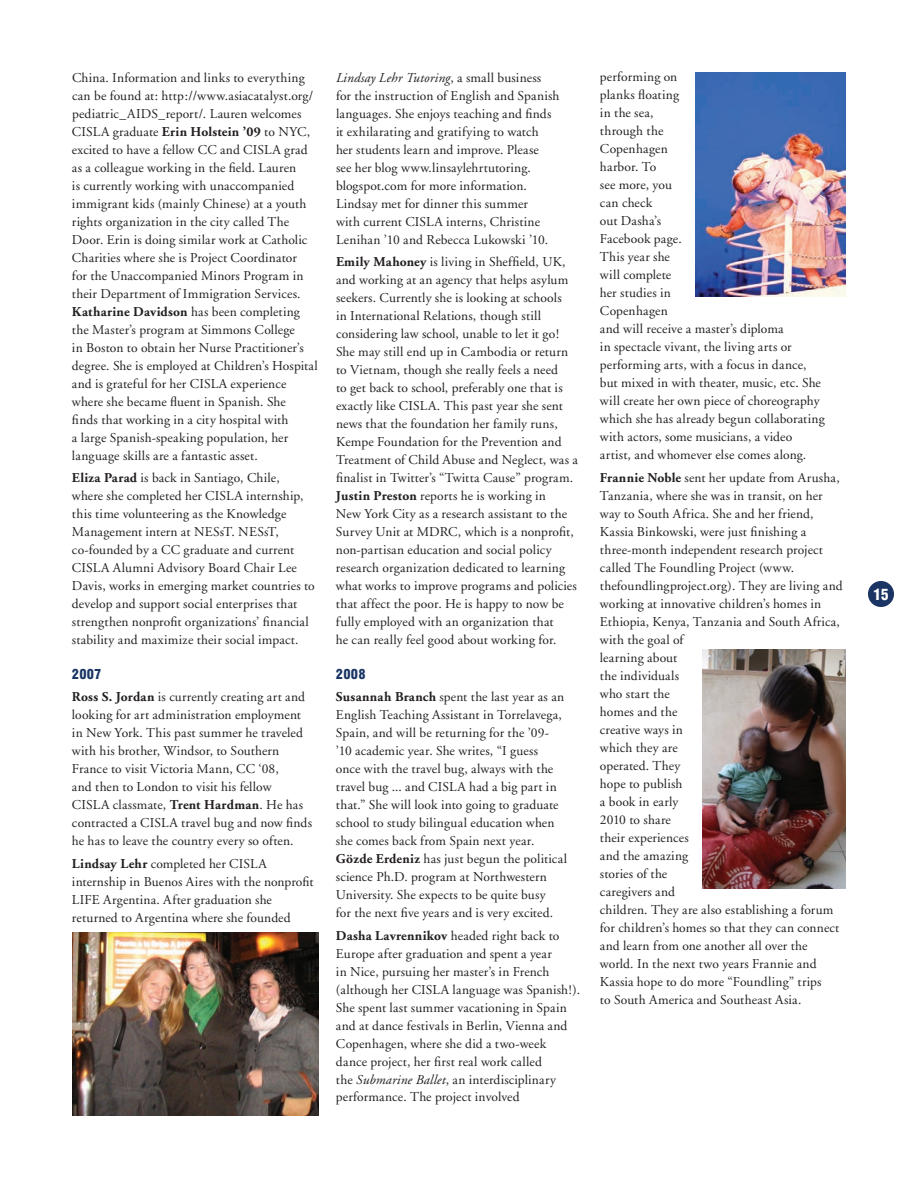
<style>
.page{position:relative;width:918px;height:1188px;background:#fff}
.page>*{position:absolute;margin:0;border:0;box-sizing:border-box;transform-origin:0 0}
.t1{font:900 condensed 15px "Swiss 721 BT";color:#fff}
.t2{font:13.5px/18px "Adobe Garamond";letter-spacing:.015em;color:#231f20}
.t3{font:900 condensed 13.5px "Swiss 721 BT";letter-spacing:.015em;color:#1a3564}
.s1{font-weight:700}
.s2{font-style:italic}
</style>
<div class="page">
<div style="left:868px;top:581px;width:26px;height:26px;background:#1a3564;border-radius:50%"></div>
<img style="left:72px;top:932px;width:246px;height:184px">
<img style="left:696px;top:72px;width:150px;height:225px">
<img style="left:702px;top:650px;width:144px;height:238px">
<p class="t2" style="left:72px;top:69px;width:247px">China. Information and links to everything can be found at: http://www.asiacatalyst.org/ pediatric_AIDS_report/. Lauren welcomes CISLA graduate <span class="s1">Erin Holstein ’09</span> to NYC, excited to have a fellow CC and CISLA grad as a colleague working in the field. Lauren<br>is currently working with unaccompanied immigrant kids (mainly Chinese) at a youth rights organization in the city called The Door. Erin is doing similar work at Catholic Charities where she is Project Coordinator<br>for the Unaccompanied Minors Program in their Department of Immigration Services.<br><span class="s1">Katharine Davidson</span> has been completing the Master’s program at Simmons College<br>in Boston to obtain her Nurse Practitioner’s degree. She is employed at Children’s Hospital and is grateful for her CISLA experience where she became fluent in Spanish. She<br>finds that working in a city hospital with<br>a large Spanish-speaking population, her language skills are a fantastic asset.</p>
<p class="t2" style="left:72px;top:469px;width:244px"><span class="s1">Eliza Parad</span> is back in Santiago, Chile,<br>where she completed her CISLA internship, this time volunteering as the Knowledge Management intern at NES sT. NES sT, co-founded by a CC graduate and current CISLA Alumni Advisory Board Chair Lee Davis, works in emerging market countries to develop and support social enterprises that strengthen nonprofit organizations’ financial stability and maximize their social impact.</p>
<p class="t3" style="left:72px;top:666px;width:31px">2007</p>
<p class="t2" style="left:72px;top:688px;width:242px"><span class="s1">Ross S. Jordan</span> is currently creating art and looking for art administration employment in New York. This past summer he traveled with his brother, Windsor, to Southern France to visit Victoria Mann, CC ‘08,<br>and then to London to visit his fellow CISLA classmate, <span class="s1">Trent Hardman</span>. He has contracted a CISLA travel bug and now finds he has to leave the country every so often.</p>
<p class="t2" style="left:72px;top:855px;width:243px"><span class="s1">Lindsay Lehr</span> completed her CISLA internship in Buenos Aires with the nonprofit LIFE Argentina. After graduation she returned to Argentina where she founded</p>
<p class="t2" style="left:336px;top:69px;width:225px"><span class="s2">Lindsay Lehr Tutoring</span>, a small business for the instruction of English and Spanish languages. She enjoys teaching and finds it exhilarating and gratifying to watch<br>her students learn and improve. Please<br>see her blog www.linsaylehrtutoring. blogspot.com for more information.<br>Lindsay met for dinner this summer<br>with current CISLA interns, Christine Lenihan ’10 and Rebecca Lukowski ’10.</p>
<p class="t2" style="left:336px;top:253px;width:243px"><span class="s1">Emily Mahoney</span> is living in Sheffield, UK, and working at an agency that helps asylum seekers. Currently she is looking at schools<br>in International Relations, though still considering law school, unable to let it go!<br>She may still end up in Cambodia or return to Vietnam, though she really feels a need<br>to get back to school, preferably one that is exactly like CISLA. This past year she sent news that the foundation her family runs, Kempe Foundation for the Prevention and Treatment of Child Abuse and Neglect, was a finalist in Twitter’s “Twitta Cause” program.<br><span class="s1">Justin Preston</span> reports he is working in<br>New York City as a research assistant to the Survey Unit at MDRC, which is a nonprofit, non-partisan education and social policy research organization dedicated to learning what works to improve programs and policies that affect the poor. He is happy to now be fully employed with an organization that<br>he can really feel good about working for.</p>
<p class="t3" style="left:336px;top:666px;width:31px">2008</p>
<p class="t2" style="left:336px;top:688px;width:233px"><span class="s1">Susannah Branch</span> spent the last year as an English Teaching Assistant in Torrelavega, Spain, and will be returning for the ’09- ’10 academic year. She writes, “I guess<br>once with the travel bug, always with the travel bug ... and CISLA had a big part in that.” She will look into going to graduate school to study bilingual education when she comes back from Spain next year.<br><span class="s1">Gözde Erdeniz</span> has just begun the political science Ph.D. program at Northwestern University. She expects to be quite busy<br>for the next five years and is very excited.</p>
<p class="t2" style="left:336px;top:927px;width:246px"><span class="s1">Dasha Lavrennikov</span> headed right back to Europe after graduation and spent a year<br>in Nice, pursuing her master’s in French (although her CISLA language was Spanish!).<br>She spent last summer vacationing in Spain and at dance festivals in Berlin, Vienna and Copenhagen, where she did a two-week dance project, her first real work called<br>the <span class="s2">Submarine Ballet</span>, an interdisciplinary performance. The project involved</p>
<p class="t2" style="left:600px;top:69px;width:226px">performing on<br>planks floating<br>in the sea,<br>through the<br>Copenhagen<br>harbor. To<br>see more, you<br>can check<br>out Dasha’s<br>Facebook page.<br>This year she<br>will complete<br>her studies in<br>Copenhagen<br>and will receive a master’s diploma<br>in spectacle vivant, the living arts or performing arts, with a focus in dance, but mixed in with theater, music, etc. She will create her own piece of choreography which she has already begun collaborating with actors, some musicians, a video artist, and whomever else comes along.</p>
<p class="t2" style="left:600px;top:469px;width:244px"><span class="s1">Frannie Noble</span> sent her update from Arusha,<br>Tanzania, where she was in transit, on her way to South Africa. She and her friend,<br>Kassia Binkowski, were just finishing a three-month independent research project called The Foundling Project (www. thefoundlingproject.org). They are living and working at innovative children’s homes in<br>Ethiopia, Kenya, Tanzania and South Africa, with the goal of<br>learning about<br>the individuals<br>who start the<br>homes and the<br>creative ways in<br>which they are<br>operated. They<br>hope to publish<br>a book in early<br>2010 to share<br>their experiences<br>and the amazing<br>stories of the<br>caregivers and<br>children. They are also establishing a forum for children’s homes so that they can connect and learn from one another all over the world. In the next two years Frannie and<br>Kassia hope to do more “Foundling” trips<br>to South America and Southeast Asia.</p>
<p class="t1" style="left:873px;top:585px;width:17px">15</p>
</div>
